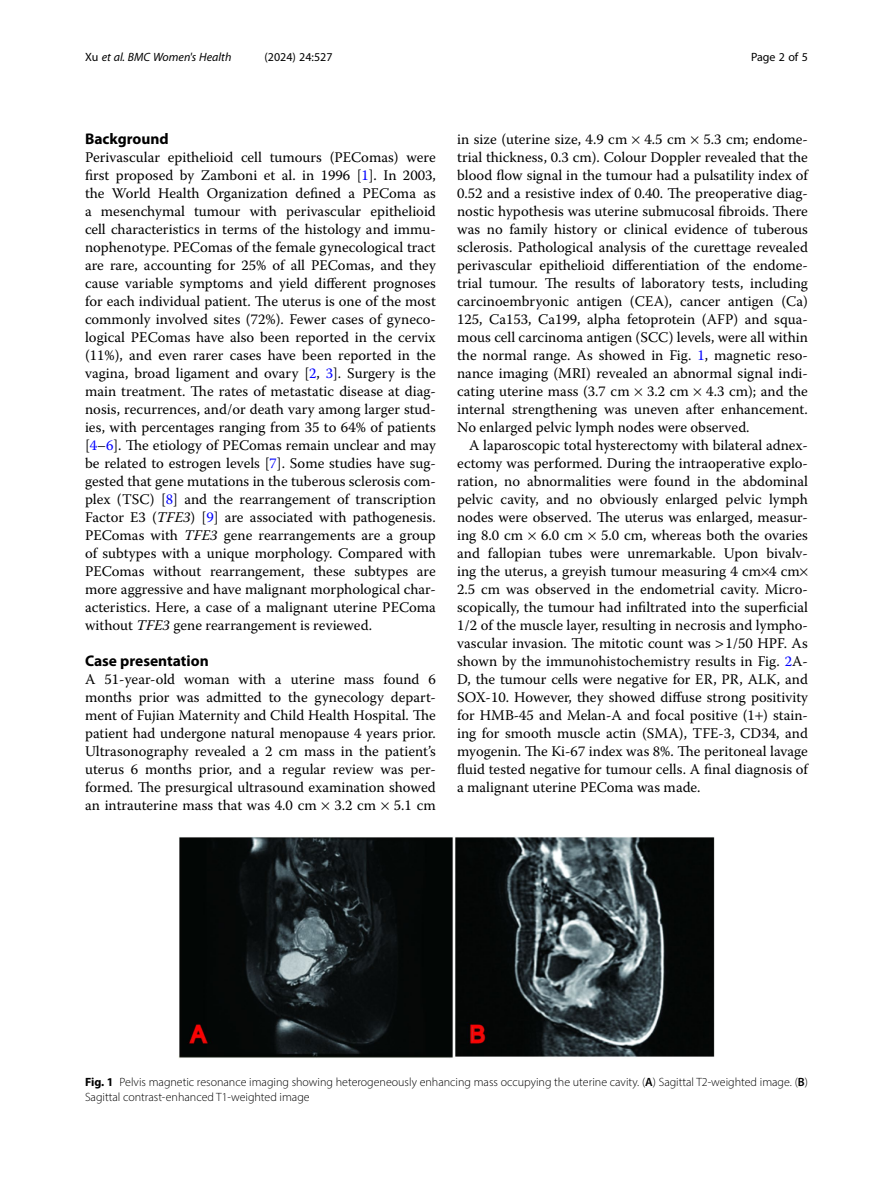
<style>
.page{position:relative;width:893px;height:1191px;background:#fff}
.page>*{position:absolute;margin:0;border:0;box-sizing:border-box;transform-origin:0 0}
.Head_1{font:700 15.45px "Myriad Pro";color:#000}
.Body_Text{font:14.7px/18px "Warnock Pro";color:#000;text-align:justify}
.Body_Text_Indent{font:14.7px/18px "Warnock Pro";color:#000}
.Figure_Caption{font:300 12px/15px "Myriad Pro";color:#000}
.t1{font:italic 12px "Myriad Pro";color:#000}
.t2{font:12px "Myriad Pro";color:#000}
.s1{font-style:normal}
.s2{color:#00f}
.s3{font-style:italic}
.s4{font-weight:700}
.s5{font-weight:600}
</style>
<div class="page">
<img style="left:178px;top:837px;width:536px;height:221px">
<p class="t1" style="left:85px;top:50px;width:148px"><span class="s1">Xu</span> et al. BMC Women's Health</p>
<p class="t2" style="left:265px;top:50px;width:70px">(2024) 24:527</p>
<p class="t2" style="left:751px;top:50px;width:58px">Page 2 of 5</p>
<p class="Head_1" style="left:85px;top:129px;width:85px">Background</p>
<p class="Body_Text" style="left:85px;top:148px;width:352px">Perivascular epithelioid cell tumours (PEComas) were first proposed by Zamboni et al. in 1996 [<span class="s2">1</span>]. In 2003, the World Health Organization defined a PEComa as a mesenchymal tumour with perivascular epithelioid cell characteristics in terms of the histology and immu&shy;nophenotype. PEComas of the female gynecological tract are rare, accounting for 25% of all PEComas, and they cause variable symptoms and yield different prognoses for each individual patient. The uterus is one of the most commonly involved sites (72%). Fewer cases of gyneco&shy;logical PEComas have also been reported in the cervix (11%), and even rarer cases have been reported in the vagina, broad ligament and ovary [<span class="s2">2</span>, <span class="s2">3</span>]. Surgery is the main treatment. The rates of metastatic disease at diag&shy;nosis, recurrences, and/or death vary among larger stud&shy;ies, with percentages ranging from 35 to 64% of patients [<span class="s2">4</span>–<span class="s2">6</span>]. The etiology of PEComas remain unclear and may be related to estrogen levels [<span class="s2">7</span>]. Some studies have sug&shy;gested that gene mutations in the tuberous sclerosis com&shy;plex (TSC) [<span class="s2">8</span>] and the rearrangement of transcription Factor E3 (<span class="s3">TFE3</span>) [<span class="s2">9</span>] are associated with pathogenesis.<br>PEComas with <span class="s3">TFE3</span> gene rearrangements are a group of subtypes with a unique morphology. Compared with PEComas without rearrangement, these subtypes are more aggressive and have malignant morphological char&shy;acteristics. Here, a case of a malignant uterine PEComa without <span class="s3">TFE3</span> gene rearrangement is reviewed.</p>
<p class="Head_1" style="left:85px;top:651px;width:125px">Case presentation</p>
<p class="Body_Text" style="left:85px;top:670px;width:352px">A 51-year-old woman with a uterine mass found 6 months prior was admitted to the gynecology depart&shy;ment of Fujian Maternity and Child Health Hospital. The patient had undergone natural menopause 4 years prior.<br>Ultrasonography revealed a 2 cm mass in the patient’s uterus 6 months prior, and a regular review was per&shy;formed. The presurgical ultrasound examination showed an intrauterine mass that was 4.0 cm 3.2 cm 5.1 cm</p>
<p class="Body_Text" style="left:457px;top:130px;width:352px">in size (uterine size, 4.9 cm 4.5 cm 5.3 cm; endome&shy;trial thickness, 0.3 cm). Colour Doppler revealed that the blood flow signal in the tumour had a pulsatility index of 0.52 and a resistive index of 0.40. The preoperative diag&shy;nostic hypothesis was uterine submucosal fibroids. There was no family history or clinical evidence of tuberous sclerosis. Pathological analysis of the curettage revealed perivascular epithelioid differentiation of the endome&shy;trial tumour. The results of laboratory tests, including carcinoembryonic antigen (CEA), cancer antigen (Ca)<br>125, Ca153, Ca199, alpha fetoprotein (AFP) and squa&shy;mous cell carcinoma antigen (SCC) levels, were all within the normal range. As showed in Fig. <span class="s2">1</span>, magnetic reso&shy;nance imaging (MRI) revealed an abnormal signal indi&shy;cating uterine mass (3.7 cm 3.2 cm 4.3 cm); and the internal strengthening was uneven after enhancement.<br>No enlarged pelvic lymph nodes were observed.</p>
<p class="Body_Text_Indent" style="left:457px;top:436px;width:352px;text-indent:12px">A laparoscopic total hysterectomy with bilateral adnex&shy;ectomy was performed. During the intraoperative explo&shy;ration, no abnormalities were found in the abdominal pelvic cavity, and no obviously enlarged pelvic lymph nodes were observed. The uterus was enlarged, measur&shy;ing 8.0 cm 6.0 cm 5.0 cm, whereas both the ovaries and fallopian tubes were unremarkable. Upon bivalv&shy;ing the uterus, a greyish tumour measuring 4 cm 4 cm 2.5 cm was observed in the endometrial cavity. Micro&shy;scopically, the tumour had infiltrated into the superficial 1/2 of the muscle layer, resulting in necrosis and lympho&shy;vascular invasion. The mitotic count was 1/50 HPF. As shown by the immunohistochemistry results in Fig. <span class="s2">2</span>A-D, the tumour cells were negative for ER, PR, ALK, and SOX-10. However, they showed diffuse strong positivity for HMB-45 and Melan-A and focal positive (1 ) stain&shy;ing for smooth muscle actin (SMA), TFE-3, CD34, and myogenin. The Ki-67 index was 8%. The peritoneal lavage fluid tested negative for tumour cells. A final diagnosis of a malignant uterine PEComa was made.</p>
<p class="Figure_Caption" style="left:85px;top:1074px;width:724px"><span class="s4">Fig. 1</span> Pelvis magnetic resonance imaging showing heterogeneously enhancing mass occupying the uterine cavity. (<span class="s5">A</span>) Sagittal T2-weighted image. (<span class="s5">B</span>)<br>Sagittal contrast-enhanced T1-weighted image</p>
</div>
